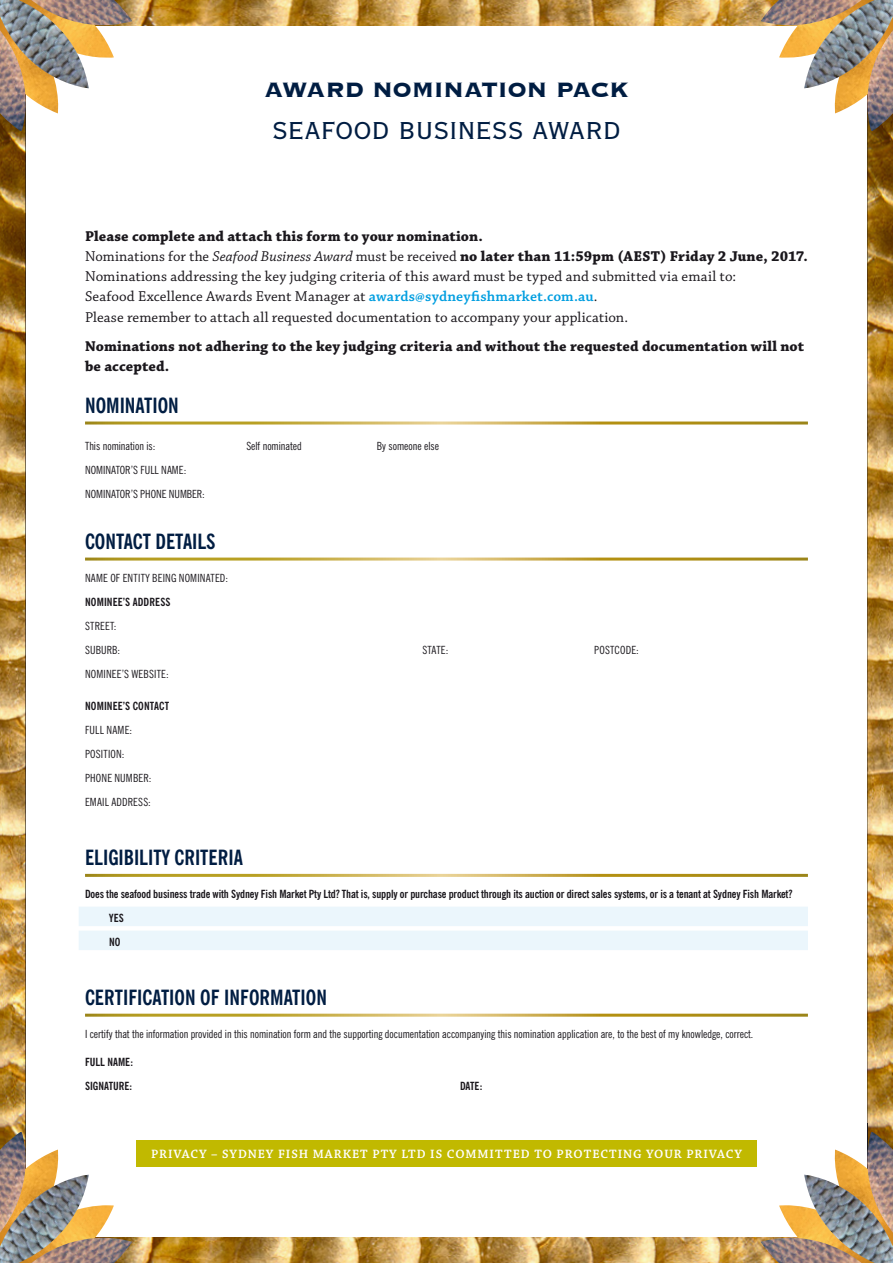
<style>
.page{position:relative;width:893px;height:1263px;background:#fff}
.page>*{position:absolute;margin:0;border:0;box-sizing:border-box;transform-origin:0 0}
.t1{font:32.25px "Copperplate Twenty Nine BC";letter-spacing:-.015em;color:#001d42}
.t2{font:700 27px "Copperplate";letter-spacing:-.025em;color:#001d42}
.t3{font:700 condensed 21px "News Gothic BT";color:#001d42}
.t4{font:15px/20.2px "Chaparral Pro";letter-spacing:.005em;color:#1a171c}
.t5{font:700 15px/20.2px "Chaparral Pro";letter-spacing:.005em;color:#1a171c}
.t6{font:600 12.75px "Chaparral Pro";letter-spacing:.07em;color:#fff}
.t7{font:condensed 11.25px/24px "News Gothic BT";color:#1a171c}
.t8{font:700 condensed 11.25px/24px "News Gothic BT";letter-spacing:-.01em;color:#1a171c}
.t9{font:700 condensed 11.25px "News Gothic BT";letter-spacing:.015em;color:#1a171c}
.t10{font:condensed 11.25px "News Gothic BT";letter-spacing:.02em;color:#1a171c}
.s1{font-weight:700}
.s2{font-style:italic}
.s3{font-weight:600;color:#009ee0}
</style>
<div class="page">
<img style="left:132px;top:0;width:629px;height:26px">
<img style="left:0;top:131px;width:25px;height:1001px">
<img style="left:114px;top:1237px;width:665px;height:26px">
<img style="left:867px;top:131px;width:26px;height:1001px">
<img style="left:89px;top:43px;width:25px;height:15px">
<img style="left:39px;top:88px;width:20px;height:25px">
<img style="left:132px;top:0;width:4px;height:5px">
<img style="left:0;top:131px;width:5px;height:3px">
<img style="left:0;top:0;width:89px;height:88px">
<img style="left:17px;top:0;width:115px;height:43px">
<img style="left:0;top:16px;width:39px;height:115px">
<img style="left:89px;top:1205px;width:25px;height:33px">
<img style="left:39px;top:1149px;width:20px;height:25px">
<img style="left:0;top:1129px;width:5px;height:3px">
<img style="left:0;top:1174px;width:89px;height:89px">
<img style="left:17px;top:1238px;width:115px;height:25px">
<img style="left:0;top:1132px;width:39px;height:115px">
<img style="left:779px;top:43px;width:25px;height:15px">
<img style="left:834px;top:88px;width:20px;height:25px">
<img style="left:756px;top:0;width:5px;height:5px">
<img style="left:888px;top:131px;width:5px;height:3px">
<img style="left:804px;top:0;width:89px;height:88px">
<img style="left:761px;top:0;width:115px;height:43px">
<img style="left:854px;top:16px;width:39px;height:115px">
<img style="left:779px;top:1205px;width:25px;height:33px">
<img style="left:834px;top:1149px;width:20px;height:25px">
<img style="left:888px;top:1129px;width:5px;height:3px">
<img style="left:804px;top:1174px;width:89px;height:89px">
<img style="left:761px;top:1238px;width:115px;height:25px">
<img style="left:854px;top:1132px;width:39px;height:115px">
<div style="left:136px;top:1140px;width:620px;height:26px;background:#c1b900"></div>
<div style="left:79px;top:907px;width:729px;height:19px;background:#ebf6fc"></div>
<div style="left:79px;top:931px;width:729px;height:19px;background:#ebf6fc"></div>
<h2 class="t2" style="left:264px;top:73px;width:366px">AWARD NOMINATION PACK</h2>
<h1 class="t1" style="left:272px;top:115px;width:351px">SEAFOOD BUSINESS AWARD</h1>
<p class="t4" style="left:85px;top:226px;width:724px"><span class="s1">Please complete and attach this form to your nomination.<br></span>Nominations for the <span class="s2">Seafood Business Award</span> must be received <span class="s1">no later than 11:59pm (AEST) Friday 2 June, 2017.<br></span>Nominations addressing the key judging criteria of this award must be typed and submitted via email to:<br>Seafood Excellence Awards Event Manager at <span class="s3">awards@sydneyfishmarket.com.au</span>.<br>Please remember to attach all requested documentation to accompany your application.</p>
<p class="t5" style="left:85px;top:336px;width:721px">Nominations not adhering to the key judging criteria and without the requested documentation will not be accepted.</p>
<h3 class="t3" style="left:85px;top:393px;width:95px">NOMINATION</h3>
<p class="t7" style="left:85px;top:434px;width:72px">This nomination is:</p>
<p class="t7" style="left:246px;top:434px;width:57px">Self nominated</p>
<p class="t7" style="left:377px;top:434px;width:64px">By someone else</p>
<p class="t7" style="left:85px;top:458px;width:121px">NOMINATOR’S FULL NAME:<br>NOMINATOR’S PHONE NUMBER:</p>
<h3 class="t3" style="left:85px;top:529px;width:132px">CONTACT DETAILS</h3>
<p class="t7" style="left:85px;top:565px;width:145px">NAME OF ENTITY BEING NOMINATED:</p>
<p class="t9" style="left:85px;top:595px;width:87px">NOMINEE’S ADDRESS</p>
<p class="t7" style="left:85px;top:613px;width:37px">STREET:<br>SUBURB:</p>
<p class="t7" style="left:422px;top:637px;width:27px">STATE:</p>
<p class="t7" style="left:594px;top:637px;width:46px">POSTCODE:</p>
<p class="t10" style="left:85px;top:667px;width:85px">NOMINEE’S WEBSITE:</p>
<p class="t9" style="left:85px;top:699px;width:86px">NOMINEE’S CONTACT</p>
<p class="t7" style="left:85px;top:718px;width:68px">FULL NAME:<br>POSITION:<br>PHONE NUMBER:<br>EMAIL ADDRESS:</p>
<h3 class="t3" style="left:85px;top:845px;width:159px">ELIGIBILITY CRITERIA</h3>
<p class="t8" style="left:109px;top:882px;width:685px;text-indent:-24px">Does the seafood business trade with Sydney Fish Market Pty Ltd? That is, supply or purchase product through its auction or direct sales systems, or is a tenant at Sydney Fish Market?<br>YES<br>NO</p>
<h3 class="t3" style="left:85px;top:985px;width:243px">CERTIFICATION OF INFORMATION</h3>
<p class="t7" style="left:85px;top:1021px;width:670px">I certify that the information provided in this nomination form and the supporting documentation accompanying this nomination application are, to the best of my knowledge, correct.</p>
<p class="t8" style="left:85px;top:1050px;width:49px">FULL NAME:<br>SIGNATURE:</p>
<p class="t8" style="left:460px;top:1074px;width:24px">DATE:</p>
<p class="t6" style="left:151px;top:1146px;width:592px">PRIVACY – SYDNEY FISH MARKET PTY LTD IS COMMITTED TO PROTECTING YOUR PRIVACY</p>
</div>
